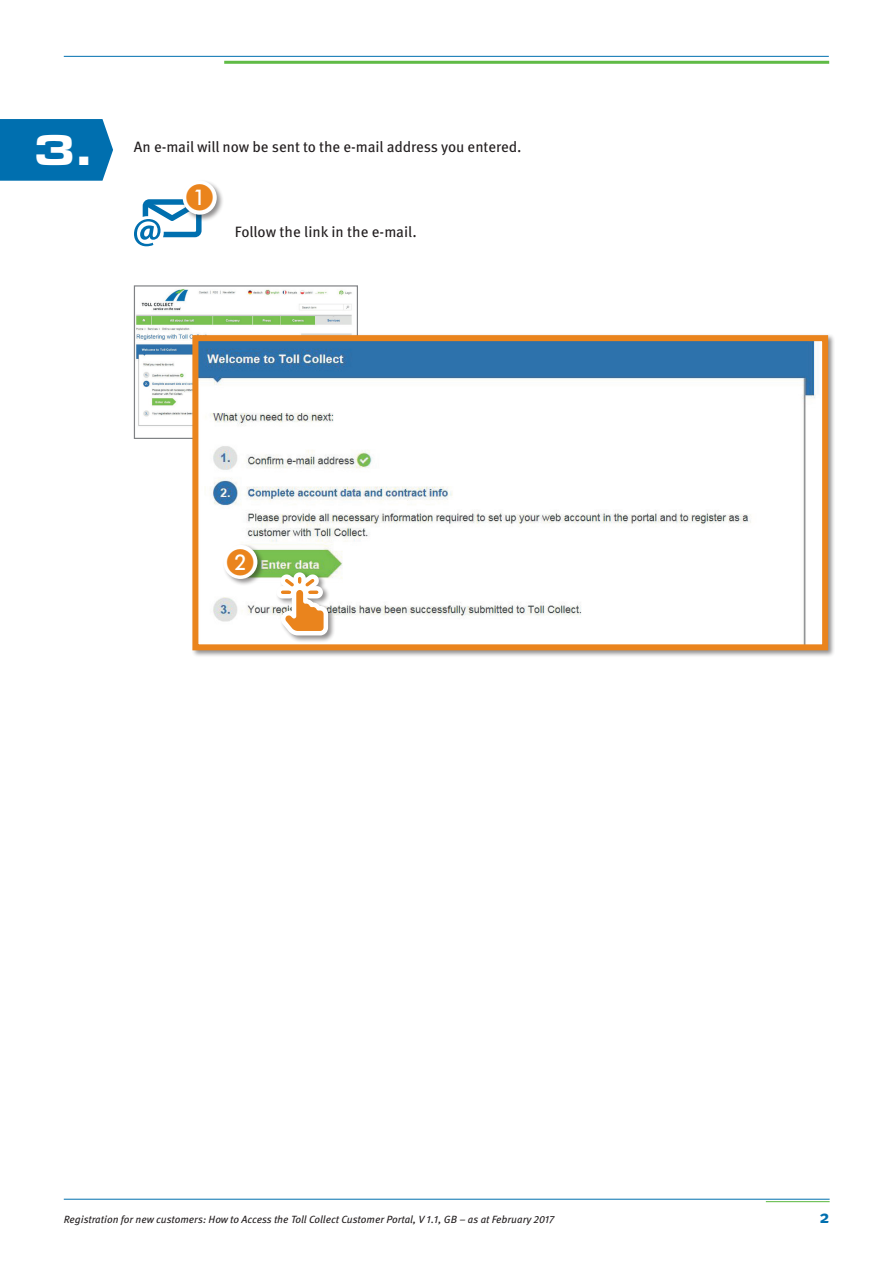
<style>
.page{position:relative;width:893px;height:1263px;background:#fff}
.page>*{position:absolute;margin:0;border:0;box-sizing:border-box;transform-origin:0 0}
.t1{font:900 45px "Eurostile OT Ext";color:#fff}
.t2{font:700 18px "Meta Pro";color:#006faf}
.t3{font:15px "Meta Pro";letter-spacing:-.005em;color:#231f20}
.t4{font:italic 10.5px "Meta Pro";color:#231f20}
</style>
<div class="page">
<img style="left:136px;top:288px;width:216px;height:138px">
<div style="left:134px;top:285px;width:224px;height:154px;border:1px solid #808285"></div>
<div style="left:191px;top:333px;width:644px;height:325px;background:#231f20;opacity:.5"></div>
<svg style="left:189px;top:332px;width:642px;height:321px"></svg>
<svg style="left:0;top:119px;width:113px;height:62px"></svg>
<hr style="left:224px;top:61px;width:605px;height:3px;background:#60bb46">
<hr style="left:64px;top:56px;width:765px;height:1px;background:#006faf">
<hr style="left:64px;top:1199px;width:766px;height:1px;background:#006faf">
<hr style="left:766px;top:1201px;width:64px;height:1px;background:#60bb46">
<div style="left:182px;top:179px;width:42px;height:43px;background:#231f20;opacity:.5"></div>
<div style="left:183px;top:181px;width:34px;height:34px;border:4px solid #fff;border-radius:50%"></div>
<div style="left:222px;top:544px;width:43px;height:42px;background:#231f20;opacity:.5"></div>
<div style="left:223px;top:545px;width:34px;height:34px;border:4px solid #fff;border-radius:50%"></div>
<div style="left:275px;top:571px;width:61px;height:72px;background:#231f20;opacity:.5"></div>
<svg style="left:276px;top:570px;width:54px;height:68px"></svg>
<svg style="left:134px;top:184px;width:79px;height:62px"></svg>
<svg style="left:227px;top:549px;width:27px;height:26px"></svg>
<h1 class="t1" style="left:33px;top:123px;width:60px">3.</h1>
<h3 class="t3" style="left:134px;top:137px;width:389px">An e-mail will now be sent to the e-mail address you entered.</h3>
<h3 class="t3" style="left:235px;top:222px;width:183px">Follow the link in the e-mail.</h3>
<p class="t4" style="left:64px;top:1212px;width:492px">Registration for new customers: How to Access the Toll Collect Customer Portal, V 1.1, GB – as at February 2017</p>
<h2 class="t2" style="left:819px;top:1205px;width:12px">2</h2>
</div>
